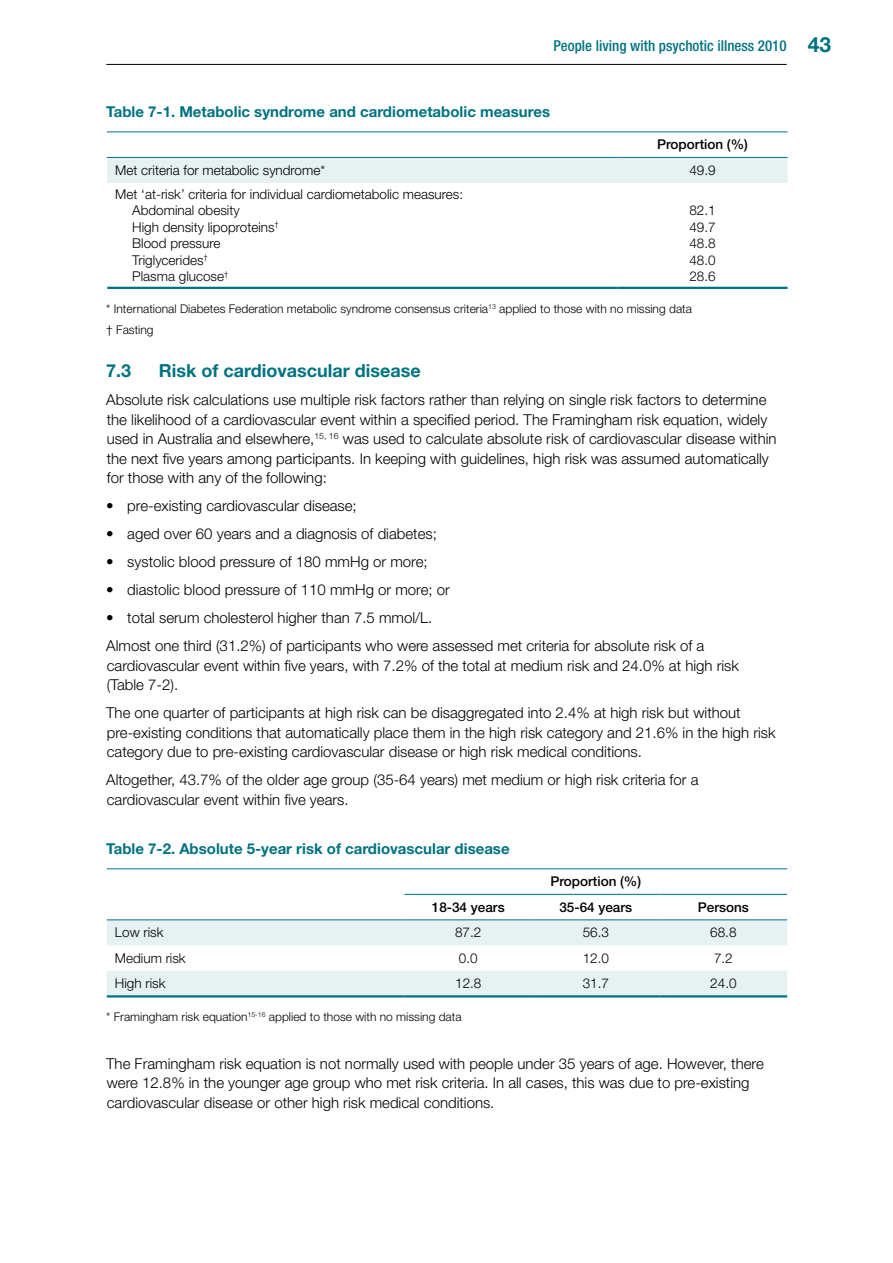
<style>
.page{position:relative;width:893px;height:1263px;background:#fff}
.page>*{position:absolute;margin:0;border:0;box-sizing:border-box;transform-origin:0 0}
.t1{font:700 18px "Helvetica Neue LT Std";color:#007381}
.t2{font:300 15px/19.5px "Helvetica Neue LT Std";color:#000}
.t3{font:700 15px "Helvetica Neue LT Std";color:#007381}
.t4{font:500 condensed 15px "Helvetica Neue LT Std";color:#007381}
.t5{font:300 13.5px/16.5px "Helvetica Neue LT Std";color:#000}
.t6{font:500 13.5px "Helvetica Neue LT Std";color:#000}
.t7{font:300 12px/21.3px "Helvetica Neue LT Std";color:#000}
.s1{font-weight:700;font-stretch:normal;font-size:21px}
</style>
<div class="page">
<hr style="left:106px;top:64px;width:681px;height:1px;background:#000">
<div style="left:107px;top:158px;width:681px;height:25px;background:#e6f1f2"></div>
<hr style="left:617px;top:157px;width:171px;height:1px;background:#007381">
<hr style="left:617px;top:132px;width:171px;height:1px;background:#007381">
<hr style="left:107px;top:132px;width:510px;height:1px;background:#007381">
<hr style="left:107px;top:157px;width:510px;height:1px;background:#007381">
<hr style="left:107px;top:287px;width:510px;height:2px;background:#007381">
<hr style="left:617px;top:287px;width:171px;height:2px;background:#007381">
<svg style="left:107px;top:920px;width:680px;height:75px;fill:#e6f1f2"></svg>
<hr style="left:107px;top:868px;width:297px;height:1px;background:#007381">
<hr style="left:404px;top:868px;width:128px;height:1px;background:#007381">
<hr style="left:532px;top:868px;width:128px;height:1px;background:#007381">
<hr style="left:660px;top:868px;width:127px;height:1px;background:#007381">
<hr style="left:404px;top:894px;width:128px;height:1px;background:#007381">
<hr style="left:532px;top:894px;width:128px;height:1px;background:#007381">
<hr style="left:660px;top:894px;width:127px;height:1px;background:#007381">
<hr style="left:107px;top:919px;width:297px;height:1px;background:#007381">
<hr style="left:404px;top:919px;width:128px;height:1px;background:#007381">
<hr style="left:532px;top:919px;width:128px;height:1px;background:#007381">
<hr style="left:660px;top:919px;width:127px;height:1px;background:#007381">
<hr style="left:107px;top:995px;width:297px;height:2px;background:#007381">
<hr style="left:404px;top:995px;width:128px;height:2px;background:#007381">
<hr style="left:532px;top:995px;width:128px;height:2px;background:#007381">
<hr style="left:660px;top:995px;width:127px;height:2px;background:#007381">
<p class="t4" style="left:553px;top:37px;width:279px">People living with psychotic illness 2010 <span class="s1">43</span></p>
<p class="t3" style="left:106px;top:102px;width:445px">Table 7-1. Metabolic syndrome and cardiometabolic measures</p>
<p class="t6" style="left:657px;top:137px;width:92px">Proportion (%)</p>
<p class="t5" style="left:115px;top:162px;width:211px">Met criteria for metabolic syndrome*</p>
<p class="t5" style="left:689px;top:162px;width:28px">49.9</p>
<p class="t5" style="left:132px;top:186px;width:332px;text-indent:-17px">Met ‘at-risk’ criteria for individual cardiometabolic measures:<br>Abdominal obesity<br>High density lipoproteins<sup>†<br></sup>Blood pressure<br>Triglycerides<sup>†<br></sup>Plasma glucose<sup>†</sup></p>
<p class="t5" style="left:689px;top:202px;width:28px;text-align:justify">82.1<br>49.7<br>48.8<br>48.0<br>28.6</p>
<p class="t7" style="left:106px;top:298px;width:587px">* International Diabetes Federation metabolic syndrome consensus criteria<sup>13</sup> applied to those with no missing data † Fasting</p>
<p class="t1" style="left:106px;top:360px;width:27px">7.3</p>
<p class="t1" style="left:159px;top:360px;width:263px">Risk of cardiovascular disease</p>
<p class="t2" style="left:106px;top:390px;width:672px">Absolute risk calculations use multiple risk factors rather than relying on single risk factors to determine the likelihood of a cardiovascular event within a specified period. The Framingham risk equation, widely used in Australia and elsewhere,<sup>15,</sup> <sup>16</sup> was used to calculate absolute risk of cardiovascular disease within the next five years among participants. In keeping with guidelines, high risk was assumed automatically for those with any of the following:</p>
<p class="t2" style="left:106px;top:496px;width:252px">• pre-existing cardiovascular disease;</p>
<p class="t2" style="left:106px;top:524px;width:332px">• aged over 60 years and a diagnosis of diabetes;</p>
<p class="t2" style="left:106px;top:552px;width:323px">• systolic blood pressure of 180 mmHg or more;</p>
<p class="t2" style="left:106px;top:580px;width:345px">• diastolic blood pressure of 110 mmHg or more; or</p>
<p class="t2" style="left:106px;top:603px;width:599px;line-height:28px">• total serum cholesterol higher than 7.5 mmol/L.<br>Almost one third (31.2%) of participants who were assessed met criteria for absolute risk of a</p>
<p class="t2" style="left:107px;top:655px;width:634px">cardiovascular event within five years, with 7.2% of the total at medium risk and 24.0% at high risk (Table 7-2).</p>
<p class="t2" style="left:106px;top:703px;width:671px">The one quarter of participants at high risk can be disaggregated into 2.4% at high risk but without pre-existing conditions that automatically place them in the high risk category and 21.6% in the high risk category due to pre-existing cardiovascular disease or high risk medical conditions.</p>
<p class="t2" style="left:106px;top:770px;width:594px">Altogether, 43.7% of the older age group (35-64 years) met medium or high risk criteria for a cardiovascular event within five years.</p>
<p class="t3" style="left:106px;top:839px;width:405px">Table 7-2. Absolute 5-year risk of cardiovascular disease</p>
<p class="t6" style="left:550px;top:873px;width:92px">Proportion (%)</p>
<p class="t6" style="left:432px;top:899px;width:74px">18-34 years</p>
<p class="t6" style="left:559px;top:899px;width:74px">35-64 years</p>
<p class="t6" style="left:698px;top:899px;width:53px">Persons</p>
<p class="t5" style="left:115px;top:924px;width:50px">Low risk</p>
<p class="t5" style="left:455px;top:924px;width:28px">87.2</p>
<p class="t5" style="left:583px;top:924px;width:28px">56.3</p>
<p class="t5" style="left:710px;top:924px;width:28px">68.8</p>
<p class="t5" style="left:115px;top:950px;width:72px">Medium risk</p>
<p class="t5" style="left:459px;top:950px;width:20px">0.0</p>
<p class="t5" style="left:583px;top:950px;width:28px">12.0</p>
<p class="t5" style="left:714px;top:950px;width:20px">7.2</p>
<p class="t5" style="left:115px;top:975px;width:52px">High risk</p>
<p class="t5" style="left:455px;top:975px;width:28px">12.8</p>
<p class="t5" style="left:583px;top:975px;width:28px">31.7</p>
<p class="t5" style="left:710px;top:975px;width:28px">24.0</p>
<p class="t7" style="left:106px;top:1006px;width:357px">* Framingham risk equation<sup>15-16</sup> applied to those with no missing data</p>
<p class="t2" style="left:106px;top:1053px;width:659px">The Framingham risk equation is not normally used with people under 35 years of age. However, there were 12.8% in the younger age group who met risk criteria. In all cases, this was due to pre-existing cardiovascular disease or other high risk medical conditions.</p>
</div>
